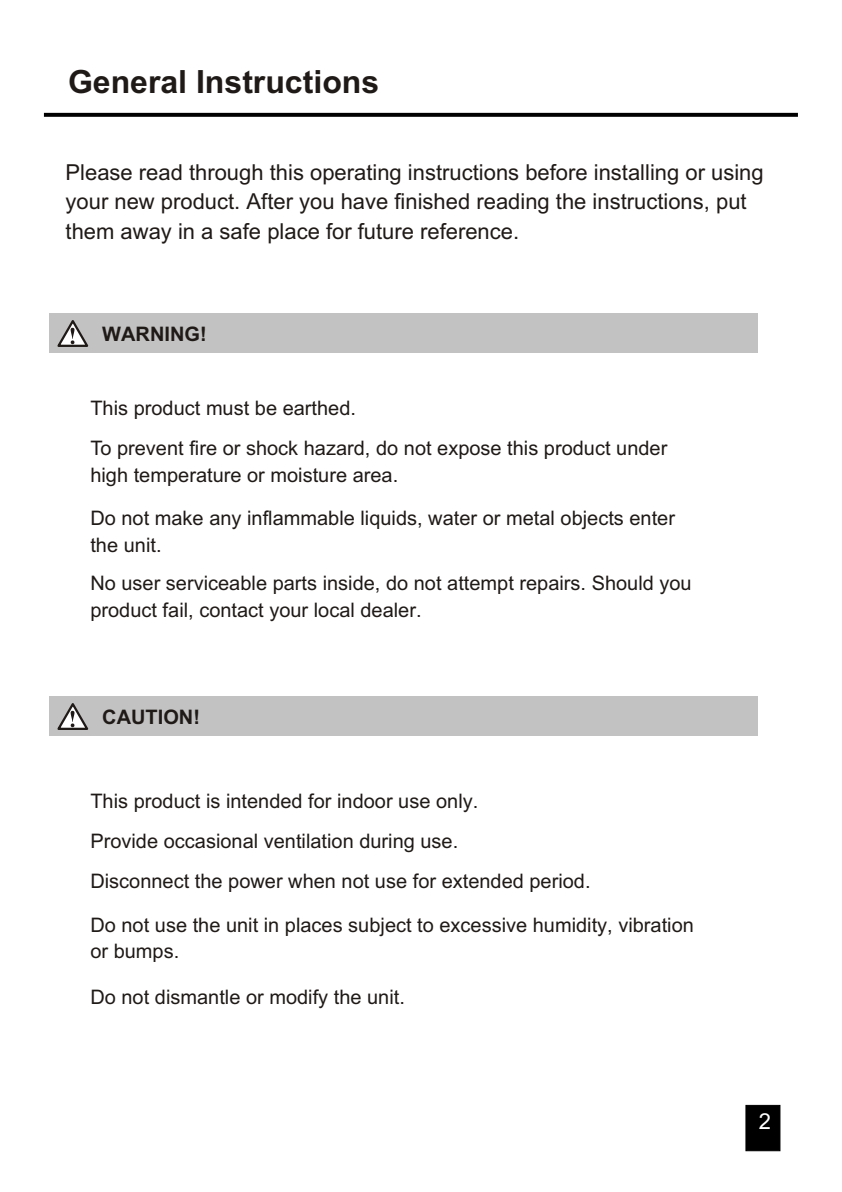
<style>
.page{position:relative;width:842px;height:1192px;background:#fff}
.page>*{position:absolute;margin:0;border:0;box-sizing:border-box;transform-origin:0 0}
.t1{font:700 32px "Arial";color:#1f1a17}
.t2{font:22px/29.4px "Arial";color:#1f1a17}
.t3{font:22px "Arial";color:#fff}
.t4{font:20px/26.8px "Arial";color:#1f1a17}
.t5{font:700 20px "Arial";color:#1f1a17}
</style>
<div class="page">
<div style="left:746px;top:1105px;width:34px;height:46px;background:#000;border:1px solid #000"></div>
<svg style="left:44px;top:113px;width:754px;height:4px;background:#0b0b0b"></svg>
<div style="left:49px;top:314px;width:709px;height:39px;background:#c2c2c2"></div>
<div style="left:49px;top:697px;width:709px;height:39px;background:#c2c2c2"></div>
<svg style="left:57px;top:320px;width:32px;height:27px"></svg>
<svg style="left:57px;top:703px;width:32px;height:27px"></svg>
<h1 class="t1" style="left:68px;top:70px;width:313px">General Instructions</h1>
<p class="t2" style="left:66px;top:160px;width:700px">Please read through this operating instructions before installing or using your new product. After you have finished reading the instructions, put them away in a safe place for future reference.</p>
<p class="t5" style="left:102px;top:327px;width:106px">WARNING!</p>
<p class="t4" style="left:90px;top:396px;width:267px">This product must be earthed.</p>
<p class="t4" style="left:90px;top:436px;width:578px">To prevent fire or shock hazard, do not expose this product under high temperature or moisture area.</p>
<p class="t4" style="left:90px;top:506px;width:586px">Do not make any inflammable liquids, water or metal objects enter the unit.</p>
<p class="t4" style="left:90px;top:572px;width:603px">No user serviceable parts inside, do not attempt repairs. Should you product fail, contact your local dealer.</p>
<p class="t5" style="left:102px;top:710px;width:99px">CAUTION!</p>
<p class="t4" style="left:90px;top:790px;width:389px">This product is intended for indoor use only.</p>
<p class="t4" style="left:90px;top:830px;width:369px">Provide occasional ventilation during use.</p>
<p class="t4" style="left:90px;top:870px;width:502px">Disconnect the power when not use for extended period.</p>
<p class="t4" style="left:90px;top:913px;width:605px">Do not use the unit in places subject to excessive humidity, vibration or bumps.</p>
<p class="t4" style="left:90px;top:985px;width:316px">Do not dismantle or modify the unit.</p>
<p class="t3" style="left:759px;top:1113px;width:14px">2</p>
</div>
